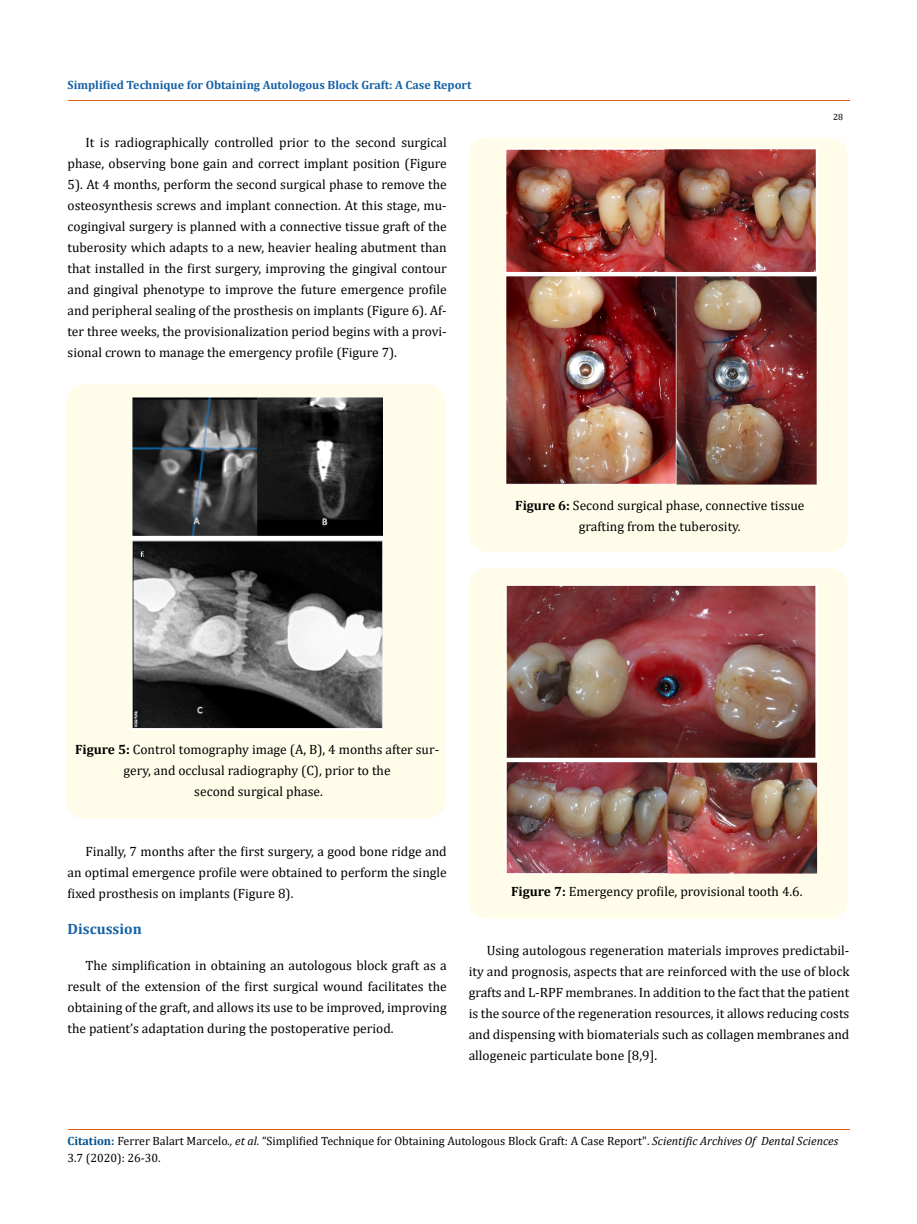
<style>
.page{position:relative;width:917px;height:1224px;background:#fff}
.page>*{position:absolute;margin:0;border:0;box-sizing:border-box;transform-origin:0 0}
.t1{font:700 15px "Cambria";color:#1560a6}
.t2{font:13.5px/21px "Cambria";color:#000;text-align:justify}
.t3{font:12px/16.5px "Cambria";color:#000}
.t4{font:700 12px "Cambria";color:#1560a6}
.t5{font:9px "Cambria";color:#000}
.s1{font-weight:700}
.s2{font-weight:700;color:#035089}
.s3{font-style:italic}
</style>
<div class="page">
<hr style="left:68px;top:101px;width:781px;height:1px;background:#e05d1a">
<div style="left:66px;top:384px;width:379px;height:435px;background:#fffde9;border-radius:18px"></div>
<img style="left:131px;top:398px;width:252px;height:331px">
<div style="left:468px;top:138px;width:380px;height:414px;background:#fffde9;border-radius:18px"></div>
<img style="left:506px;top:148px;width:311px;height:337px">
<div style="left:468px;top:568px;width:379px;height:351px;background:#fffde9;border-radius:18px"></div>
<img style="left:506px;top:585px;width:311px;height:288px">
<hr style="left:68px;top:1129px;width:781px;height:1px;background:#e05d1a">
<p class="t4" style="left:68px;top:76px;width:405px">Simplified Technique for Obtaining Autologous Block Graft: A Case Report</p>
<p class="t2" style="left:68px;top:131px;width:381px;text-indent:18px">It is radiographically controlled prior to the second surgical phase, observing bone gain and correct implant position (Figure 5). At 4 months, perform the second surgical phase to remove the osteosynthesis screws and implant connection. At this stage, mu&shy;cogingival surgery is planned with a connective tissue graft of the tuberosity which adapts to a new, heavier healing abutment than that installed in the first surgery, improving the gingival contour and gingival phenotype to improve the future emergence profile and peripheral sealing of the prosthesis on implants (Figure 6). Af&shy;ter three weeks, the provisionalization period begins with a provi&shy;sional crown to manage the emergency profile (Figure 7).</p>
<p class="t5" style="left:833px;top:112px;width:11px">28</p>
<p class="t2" style="left:515px;top:495px;width:290px;text-align:center"><span class="s1">Figure 6:</span> Second surgical phase, connective tissue grafting from the tuberosity.</p>
<p class="t2" style="left:75px;top:739px;width:365px;text-align:center"><span class="s1">Figure 5:</span> Control tomography image (A, B), 4 months after sur&shy;gery, and occlusal radiography (C), prior to the<br>second surgical phase.</p>
<p class="t2" style="left:67px;top:840px;width:381px;text-indent:18px">Finally, 7 months after the first surgery, a good bone ridge and an optimal emergence profile were obtained to perform the single fixed prosthesis on implants (Figure 8).</p>
<p class="t1" style="left:67px;top:918px;width:76px">Discussion</p>
<p class="t2" style="left:67px;top:955px;width:381px;text-indent:18px">The simplification in obtaining an autologous block graft as a result of the extension of the first surgical wound facilitates the obtaining of the graft, and allows its use to be improved, improving the patient’s adaptation during the postoperative period.</p>
<p class="t2" style="left:511px;top:881px;width:293px"><span class="s1">Figure 7:</span> Emergency profile, provisional tooth 4.6.</p>
<p class="t2" style="left:468px;top:939px;width:382px;text-indent:18px">Using autologous regeneration materials improves predictabil&shy;ity and prognosis, aspects that are reinforced with the use of block grafts and L-RPF membranes. In addition to the fact that the patient is the source of the regeneration resources, it allows reducing costs and dispensing with biomaterials such as collagen membranes and allogeneic particulate bone [8,9].</p>
<p class="t3" style="left:67px;top:1133px;width:772px"><span class="s2">Citation:</span> Ferrer Balart Marcelo<span class="s3">., et al.</span> “Simplified Technique for Obtaining Autologous Block Graft: A Case Report". <span class="s3">Scientific Archives Of Dental Sciences<br></span>3.7 (2020): 26-30.</p>
</div>
